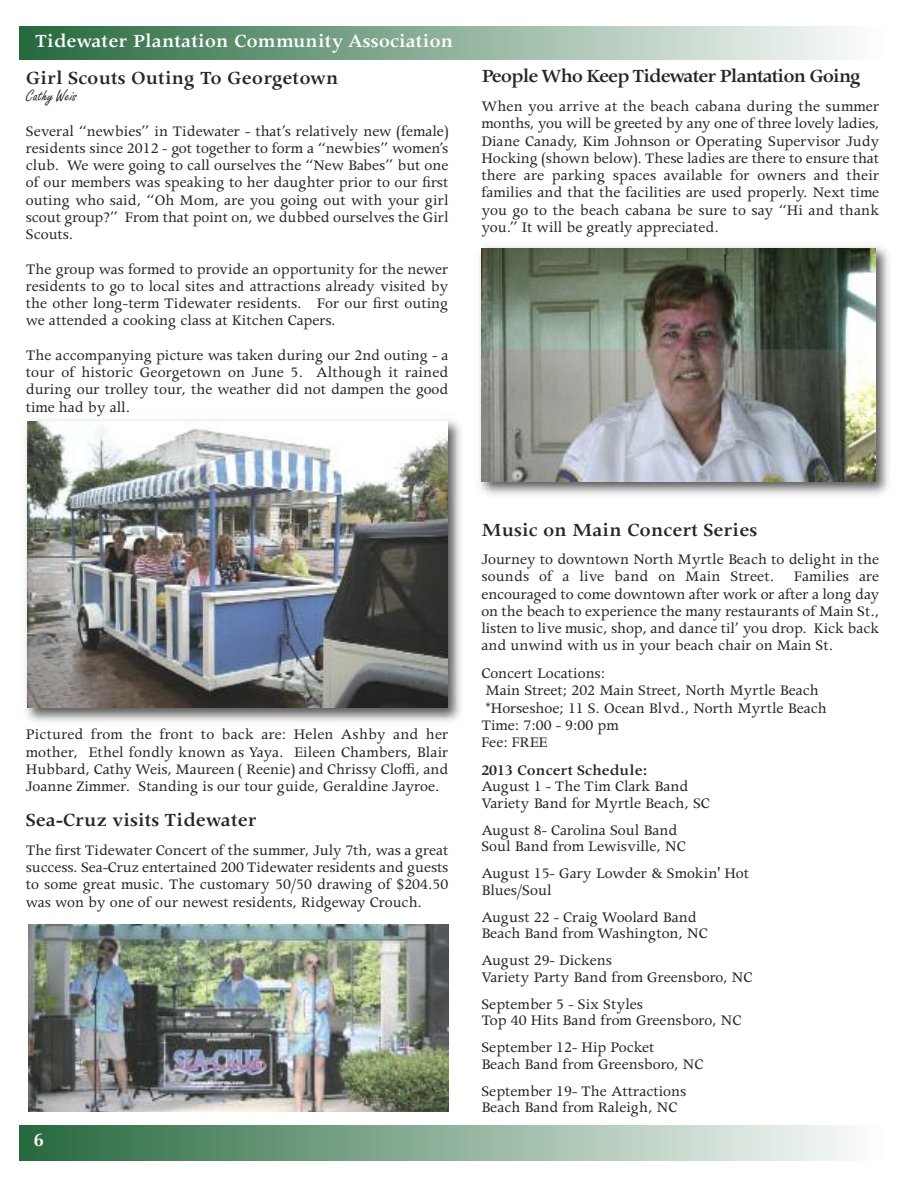
<style>
.page{position:relative;width:918px;height:1188px;background:#fff}
.page>*{position:absolute;margin:0;border:0;box-sizing:border-box;transform-origin:0 0}
.t1{font:600 21px "Apollo MT Std";color:#272627}
.t2{font:600 21px "Apollo MT Std";color:#fff}
.t3{font:600 21px "Apollo MT Std";letter-spacing:-.05em;color:#272627}
.t4{font:16.5px/17.2px "Apollo MT Std";color:#272627}
.t5{font:600 16.5px "Apollo MT Std";color:#272627}
.t6{font:16.5px "Freestyle Script Std";color:#272627}
</style>
<div class="page">
<div style="left:19px;top:26px;width:865px;height:34px;background:linear-gradient(to right,#26683d,#fdfefd)"></div>
<div style="left:19px;top:1126px;width:865px;height:34px;background:linear-gradient(to right,#26683d,#fdfefd)"></div>
<img style="left:25px;top:415px;width:436px;height:307px">
<img style="left:28px;top:421px;width:420px;height:286px">
<img style="left:479px;top:246px;width:410px;height:250px">
<img style="left:481px;top:248px;width:394px;height:233px">
<img style="left:28px;top:925px;width:420px;height:187px">
<p class="t2" style="left:35px;top:34px;width:420px">Tidewater Plantation Community Association</p>
<p class="t1" style="left:26px;top:71px;width:314px">Girl Scouts Outing To Georgetown</p>
<p class="t6" style="left:26px;top:86px;width:52px">Cathy Weis</p>
<p class="t4" style="left:26px;top:124px;width:424px;text-align:justify">Several “newbies” in Tidewater - that’s relatively new (female) residents since 2012 - got together to form a “newbies” women’s club. We were going to call ourselves the “New Babes” but one of our members was speaking to her daughter prior to our first outing who said, “Oh Mom, are you going out with your girl scout group?” From that point on, we dubbed ourselves the Girl Scouts.</p>
<p class="t4" style="left:26px;top:262px;width:424px;text-align:justify">The group was formed to provide an opportunity for the newer residents to go to local sites and attractions already visited by the other long-term Tidewater residents. For our first outing we attended a cooking class at Kitchen Capers.</p>
<p class="t4" style="left:26px;top:348px;width:424px;text-align:justify">The accompanying picture was taken during our 2nd outing - a tour of historic Georgetown on June 5. Although it rained during our trolley tour, the weather did not dampen the good time had by all.</p>
<p class="t3" style="left:481px;top:69px;width:381px">People Who Keep Tidewater Plantation Going</p>
<p class="t4" style="left:481px;top:99px;width:399px;text-align:justify">When you arrive at the beach cabana during the summer months, you will be greeted by any one of three lovely ladies, Diane Canady, Kim Johnson or Operating Supervisor Judy Hocking (shown below). These ladies are there to ensure that there are parking spaces available for owners and their families and that the facilities are used properly. Next time you go to the beach cabana be sure to say “Hi and thank you.” It will be greatly appreciated.</p>
<p class="t4" style="left:26px;top:728px;width:424px;text-align:justify">Pictured from the front to back are: Helen Ashby and her mother, Ethel fondly known as Yaya. Eileen Chambers, Blair Hubbard, Cathy Weis, Maureen ( Reenie) and Chrissy Cloffi, and Joanne Zimmer. Standing is our tour guide, Geraldine Jayroe.</p>
<p class="t1" style="left:26px;top:812px;width:232px">Sea-Cruz visits Tidewater</p>
<p class="t4" style="left:26px;top:843px;width:424px;text-align:justify">The first Tidewater Concert of the summer, July 7th, was a great success. Sea-Cruz entertained 200 Tidewater residents and guests to some great music. The customary 50/50 drawing of $204.50 was won by one of our newest residents, Ridgeway Crouch.</p>
<p class="t2" style="left:34px;top:1132px;width:12px">6</p>
<p class="t1" style="left:481px;top:523px;width:277px">Music on Main Concert Series</p>
<p class="t4" style="left:481px;top:552px;width:399px;text-align:justify">Journey to downtown North Myrtle Beach to delight in the sounds of a live band on Main Street. Families are encouraged to come downtown after work or after a long day on the beach to experience the many restaurants of Main St., listen to live music, shop, and dance til’ you drop. Kick back and unwind with us in your beach chair on Main St.</p>
<p class="t4" style="left:481px;top:666px;width:347px">Concert Locations:<br>Main Street; 202 Main Street, North Myrtle Beach *Horseshoe; 11 S. Ocean Blvd., North Myrtle Beach<br>Time: 7:00 - 9:00 pm<br>Fee: FREE</p>
<p class="t5" style="left:481px;top:764px;width:168px">2013 Concert Schedule:</p>
<p class="t4" style="left:481px;top:780px;width:230px;line-height:16.5px">August 1 - The Tim Clark Band<br>Variety Band for Myrtle Beach, SC</p>
<p class="t4" style="left:481px;top:824px;width:206px;line-height:16.5px">August 8- Carolina Soul Band<br>Soul Band from Lewisville, NC</p>
<p class="t4" style="left:481px;top:867px;width:269px;line-height:16.5px">August 15- Gary Lowder &amp; Smokin' Hot<br>Blues/Soul</p>
<p class="t4" style="left:481px;top:911px;width:228px;line-height:16.5px">August 22 - Craig Woolard Band<br>Beach Band from Washington, NC</p>
<p class="t4" style="left:481px;top:954px;width:273px;line-height:16.5px">August 29- Dickens<br>Variety Party Band from Greensboro, NC</p>
<p class="t4" style="left:481px;top:998px;width:261px;line-height:16.5px">September 5 - Six Styles<br>Top 40 Hits Band from Greensboro, NC</p>
<p class="t4" style="left:481px;top:1041px;width:224px;line-height:16.5px">September 12- Hip Pocket<br>Beach Band from Greensboro, NC</p>
<p class="t4" style="left:481px;top:1085px;width:206px;line-height:16.5px">September 19- The Attractions<br>Beach Band from Raleigh, NC</p>
</div>
